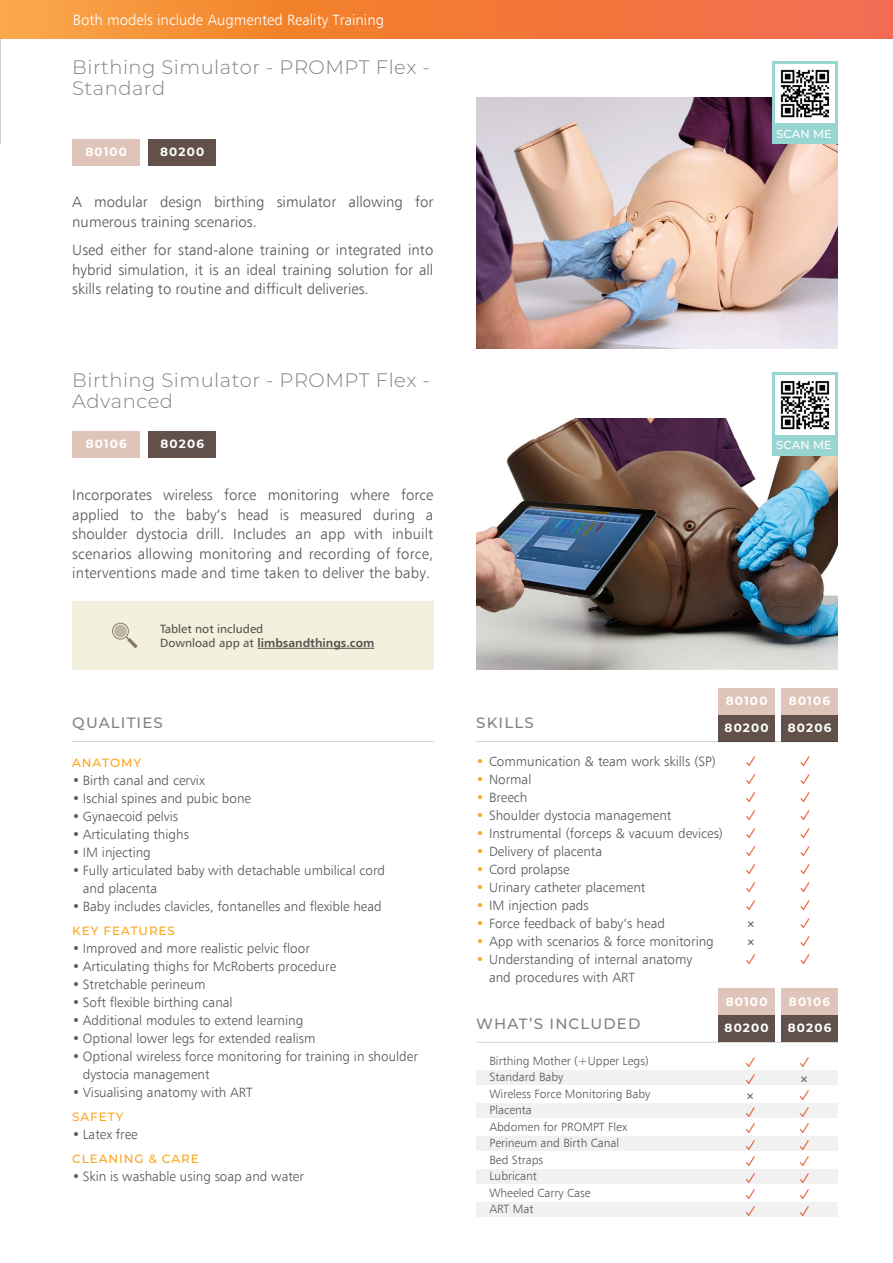
<style>
.page{position:relative;width:893px;height:1263px;background:#fff}
.page>*{position:absolute;margin:0;border:0;box-sizing:border-box;transform-origin:0 0}
.t1{font:300 19.5px/21px "Montserrat";letter-spacing:.025em;color:#808285}
.t2{font:16.5px "J Cfg";color:#e65025}
.t3{font:16.5px "Montserrat Alternates";color:#58595b}
.t4{font:300 15px/19.5px "Humanist 777 BT";color:#58595b;text-align:justify}
.t5{font:300 15px "Humanist 777 BT";color:#fff}
.t6{font:500 15px "Montserrat";letter-spacing:.075em;color:#808285}
.t7{font:300 13.5px/18px "Humanist 777 BT";color:#58595b}
.t8{font:300 12px/16.5px "Humanist 777 BT";color:#58595b}
.t9{font:700 12px "Montserrat";letter-spacing:.1em;color:#fff}
.t10{font:12px/14.4px "Humanist 777 BT";color:#58595b}
.t11{font:500 12px "Montserrat";letter-spacing:.075em;color:#faa61a}
.t12{font:500 11.55px "Montserrat";letter-spacing:.01em;color:#fff}
.s1{font-weight:700}
.s2{color:#faa61a}
</style>
<div class="page">
<div style="left:72px;top:601px;width:362px;height:68px;background:#f3f0dd"></div>
<div style="left:476px;top:1136px;width:362px;height:15px;background:#f1f1f2"></div>
<div style="left:476px;top:1169px;width:362px;height:15px;background:#f1f1f2"></div>
<div style="left:476px;top:1202px;width:362px;height:15px;background:#f1f1f2"></div>
<div style="left:476px;top:1103px;width:362px;height:15px;background:#f1f1f2"></div>
<div style="left:476px;top:1070px;width:362px;height:15px;background:#f1f1f2"></div>
<hr style="left:72px;top:741px;width:362px;height:1px;background:#d1d3d4">
<img style="left:476px;top:98px;width:362px;height:251px">
<hr style="left:257px;top:648px;width:117px;height:1px;background:#58595b">
<svg style="left:112px;top:622px;width:26px;height:26px"></svg>
<div style="left:72px;top:139px;width:68px;height:27px;background:#dfc4b9"></div>
<div style="left:72px;top:431px;width:68px;height:27px;background:#dfc4b9"></div>
<div style="left:148px;top:139px;width:68px;height:27px;background:#61514a"></div>
<div style="left:148px;top:431px;width:68px;height:27px;background:#61514a"></div>
<div style="left:719px;top:688px;width:56px;height:27px;background:#dfc4b9"></div>
<div style="left:719px;top:988px;width:56px;height:27px;background:#dfc4b9"></div>
<div style="left:719px;top:715px;width:56px;height:26px;background:#61514a"></div>
<div style="left:719px;top:1015px;width:56px;height:27px;background:#61514a"></div>
<div style="left:781px;top:688px;width:57px;height:27px;background:#dfc4b9"></div>
<div style="left:781px;top:988px;width:57px;height:27px;background:#dfc4b9"></div>
<div style="left:781px;top:715px;width:57px;height:26px;background:#61514a"></div>
<div style="left:781px;top:1015px;width:57px;height:27px;background:#61514a"></div>
<hr style="left:476px;top:741px;width:362px;height:1px;background:#d1d3d4">
<hr style="left:476px;top:1042px;width:362px;height:1px;background:#d1d3d4">
<img style="left:476px;top:419px;width:362px;height:250px">
<div style="left:772px;top:78px;width:66px;height:66px;background:#96d5d2"></div>
<div style="left:772px;top:61px;width:66px;height:66px;background:#96d5d2"></div>
<img style="left:775px;top:64px;width:59px;height:59px">
<div style="left:772px;top:389px;width:66px;height:66px;background:#96d5d2"></div>
<svg style="left:772px;top:372px;width:66px;height:63px"></svg>
<img style="left:775px;top:375px;width:59px;height:59px">
<svg style="left:0;top:0;width:893px;height:38px;background:#f37f3d"></svg>
<p class="t5" style="left:73px;top:10px;width:313px">Both models include Augmented Reality Training</p>
<h1 class="t1" style="left:72px;top:56px;width:359px">Birthing Simulator - PROMPT Flex -<br>Standard</h1>
<p class="t9" style="left:85px;top:143px;width:43px">80100</p>
<p class="t9" style="left:160px;top:143px;width:46px">80200</p>
<p class="t4" style="left:72px;top:192px;width:363px">A modular design birthing simulator allowing for numerous training scenarios.</p>
<p class="t4" style="left:72px;top:240px;width:363px">Used either for stand-alone training or integrated into hybrid simulation, it is an ideal training solution for all skills relating to routine and difficult deliveries.</p>
<h1 class="t1" style="left:72px;top:368px;width:359px">Birthing Simulator - PROMPT Flex -<br>Advanced</h1>
<p class="t9" style="left:86px;top:435px;width:43px">80106</p>
<p class="t9" style="left:160px;top:435px;width:45px">80206</p>
<p class="t4" style="left:72px;top:485px;width:363px">Incorporates wireless force monitoring where force applied to the baby’s head is measured during a shoulder dystocia drill. Includes an app with inbuilt scenarios allowing monitoring and recording of force, interventions made and time taken to deliver the baby.</p>
<p class="t10" style="left:160px;top:621px;width:216px">Tablet not included<br>Download app at <span class="s1">limbsandthings.com</span></p>
<p class="t6" style="left:72px;top:712px;width:92px">QUALITIES</p>
<p class="t6" style="left:476px;top:712px;width:59px">SKILLS</p>
<p class="t12" style="left:776px;top:126px;width:57px">SCAN ME</p>
<p class="t12" style="left:776px;top:437px;width:57px">SCAN ME</p>
<p class="t9" style="left:726px;top:692px;width:43px">80100</p>
<p class="t9" style="left:725px;top:719px;width:46px">80200</p>
<p class="t9" style="left:789px;top:692px;width:43px">80106</p>
<p class="t9" style="left:788px;top:719px;width:45px">80206</p>
<p class="t11" style="left:72px;top:754px;width:71px">ANATOMY</p>
<p class="t7" style="left:72px;top:771px;width:134px">• Birth canal and cervix</p>
<p class="t7" style="left:72px;top:789px;width:180px">• Ischial spines and pubic bone</p>
<p class="t7" style="left:72px;top:807px;width:107px">• Gynaecoid pelvis</p>
<p class="t7" style="left:72px;top:825px;width:118px">• Articulating thighs</p>
<p class="t7" style="left:72px;top:843px;width:80px">• IM injecting</p>
<p class="t7" style="left:83px;top:861px;width:304px;text-indent:-11px">• Fully articulated baby with detachable umbilical cord and placenta</p>
<p class="t7" style="left:72px;top:897px;width:311px">• Baby includes clavicles, fontanelles and flexible head</p>
<p class="t11" style="left:72px;top:922px;width:104px">KEY FEATURES</p>
<p class="t7" style="left:72px;top:939px;width:239px">• Improved and more realistic pelvic floor</p>
<p class="t7" style="left:72px;top:957px;width:265px">• Articulating thighs for McRoberts procedure</p>
<p class="t7" style="left:72px;top:975px;width:135px">• Stretchable perineum</p>
<p class="t7" style="left:72px;top:993px;width:162px">• Soft flexible birthing canal</p>
<p class="t7" style="left:72px;top:1011px;width:233px">• Additional modules to extend learning</p>
<p class="t7" style="left:72px;top:1029px;width:245px">• Optional lower legs for extended realism</p>
<p class="t7" style="left:83px;top:1047px;width:337px;text-indent:-11px">• Optional wireless force monitoring for training in shoulder dystocia management</p>
<p class="t7" style="left:72px;top:1083px;width:182px">• Visualising anatomy with ART</p>
<p class="t11" style="left:72px;top:1108px;width:53px">SAFETY</p>
<p class="t7" style="left:72px;top:1125px;width:67px">• Latex free</p>
<p class="t11" style="left:72px;top:1150px;width:128px">CLEANING &amp; CARE</p>
<p class="t7" style="left:72px;top:1167px;width:233px">• Skin is washable using soap and water</p>
<p class="t7" style="left:476px;top:752px;width:241px"><span class="s2">•</span> Communication &amp; team work skills (SP)</p>
<p class="t2" style="left:746px;top:753px;width:11px">✓</p>
<p class="t2" style="left:800px;top:753px;width:11px">✓</p>
<p class="t7" style="left:476px;top:770px;width:57px"><span class="s2">•</span> Normal</p>
<p class="t2" style="left:746px;top:771px;width:11px">✓</p>
<p class="t2" style="left:800px;top:771px;width:11px">✓</p>
<p class="t7" style="left:476px;top:788px;width:53px"><span class="s2">•</span> Breech</p>
<p class="t2" style="left:746px;top:789px;width:11px">✓</p>
<p class="t2" style="left:800px;top:789px;width:11px">✓</p>
<p class="t7" style="left:476px;top:806px;width:197px"><span class="s2">•</span> Shoulder dystocia management</p>
<p class="t2" style="left:746px;top:807px;width:11px">✓</p>
<p class="t2" style="left:800px;top:807px;width:11px">✓</p>
<p class="t7" style="left:476px;top:824px;width:248px"><span class="s2">•</span> Instrumental (forceps &amp; vacuum devices)</p>
<p class="t2" style="left:746px;top:825px;width:11px">✓</p>
<p class="t2" style="left:800px;top:825px;width:11px">✓</p>
<p class="t7" style="left:476px;top:842px;width:127px"><span class="s2">•</span> Delivery of placenta</p>
<p class="t2" style="left:746px;top:843px;width:11px">✓</p>
<p class="t2" style="left:800px;top:843px;width:11px">✓</p>
<p class="t7" style="left:476px;top:860px;width:95px"><span class="s2">•</span> Cord prolapse</p>
<p class="t2" style="left:746px;top:861px;width:11px">✓</p>
<p class="t2" style="left:800px;top:861px;width:11px">✓</p>
<p class="t7" style="left:476px;top:878px;width:171px"><span class="s2">•</span> Urinary catheter placement</p>
<p class="t2" style="left:746px;top:879px;width:11px">✓</p>
<p class="t2" style="left:800px;top:879px;width:11px">✓</p>
<p class="t7" style="left:476px;top:896px;width:114px"><span class="s2">•</span> IM injection pads</p>
<p class="t2" style="left:746px;top:897px;width:11px">✓</p>
<p class="t2" style="left:800px;top:897px;width:11px">✓</p>
<p class="t7" style="left:476px;top:914px;width:190px"><span class="s2">•</span> Force feedback of baby’s head</p>
<p class="t3" style="left:746px;top:912px;width:11px">×</p>
<p class="t2" style="left:800px;top:915px;width:11px">✓</p>
<p class="t7" style="left:476px;top:932px;width:239px"><span class="s2">•</span> App with scenarios &amp; force monitoring</p>
<p class="t3" style="left:746px;top:930px;width:11px">×</p>
<p class="t2" style="left:800px;top:933px;width:11px">✓</p>
<p class="t7" style="left:476px;top:950px;width:218px"><span class="s2">•</span> Understanding of internal anatomy</p>
<p class="t2" style="left:746px;top:951px;width:11px">✓</p>
<p class="t2" style="left:800px;top:951px;width:11px">✓</p>
<p class="t7" style="left:489px;top:968px;width:148px">and procedures with ART</p>
<p class="t6" style="left:476px;top:1013px;width:166px">WHAT’S INCLUDED</p>
<p class="t9" style="left:726px;top:993px;width:43px">80100</p>
<p class="t9" style="left:725px;top:1019px;width:46px">80200</p>
<p class="t9" style="left:789px;top:993px;width:43px">80106</p>
<p class="t9" style="left:788px;top:1019px;width:45px">80206</p>
<p class="t8" style="left:489px;top:1052px;width:162px">Birthing Mother (+Upper Legs)<br>Standard Baby<br>Wireless Force Monitoring Baby<br>Placenta<br>Abdomen for PROMPT Flex<br>Perineum and Birth Canal<br>Bed Straps<br>Lubricant<br>Wheeled Carry Case<br>ART Mat</p>
<p class="t2" style="left:745px;top:1054px;width:11px">✓</p>
<p class="t2" style="left:799px;top:1054px;width:11px">✓</p>
<p class="t2" style="left:745px;top:1070px;width:11px">✓</p>
<p class="t3" style="left:799px;top:1068px;width:11px">×</p>
<p class="t3" style="left:745px;top:1084px;width:11px">×</p>
<p class="t2" style="left:799px;top:1087px;width:11px">✓</p>
<p class="t2" style="left:745px;top:1103px;width:11px">✓</p>
<p class="t2" style="left:799px;top:1103px;width:11px">✓</p>
<p class="t2" style="left:745px;top:1120px;width:11px">✓</p>
<p class="t2" style="left:799px;top:1120px;width:11px">✓</p>
<p class="t2" style="left:745px;top:1136px;width:11px">✓</p>
<p class="t2" style="left:799px;top:1136px;width:11px">✓</p>
<p class="t2" style="left:745px;top:1153px;width:11px">✓</p>
<p class="t2" style="left:799px;top:1153px;width:11px">✓</p>
<p class="t2" style="left:745px;top:1169px;width:11px">✓</p>
<p class="t2" style="left:799px;top:1169px;width:11px">✓</p>
<p class="t2" style="left:745px;top:1186px;width:11px">✓</p>
<p class="t2" style="left:799px;top:1186px;width:11px">✓</p>
<p class="t2" style="left:745px;top:1202px;width:11px">✓</p>
<p class="t2" style="left:799px;top:1202px;width:11px">✓</p>
</div>
